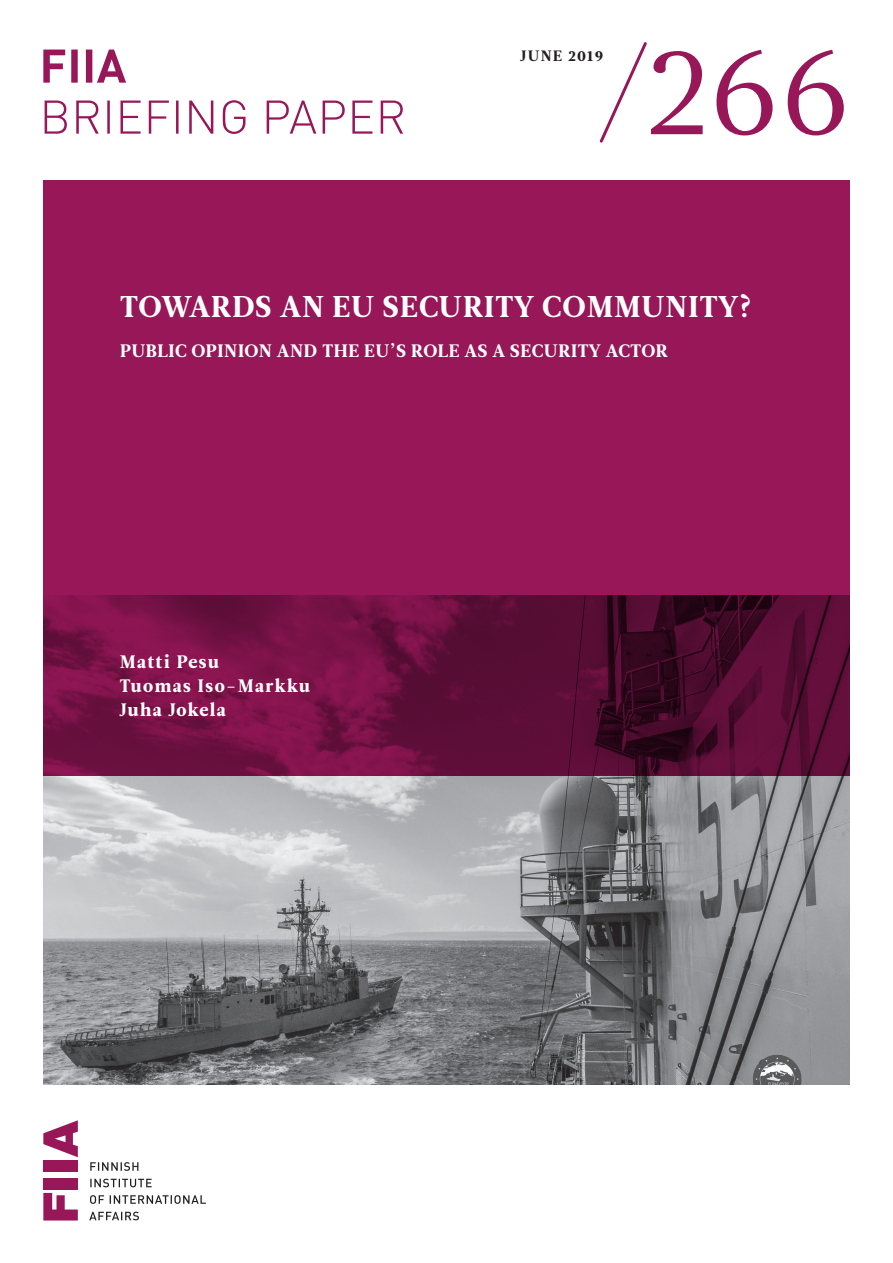
<style>
.page{position:relative;width:893px;height:1263px;background:#fff}
.page>*{position:absolute;margin:0;border:0;box-sizing:border-box;transform-origin:0 0}
.t1{font:126px "Leitura News Roman 1";color:#971758}
.t2{font:30px "Leitura News Roman 4";letter-spacing:.035em;color:#fff}
.t3{font:18px "Leitura News Roman 4";letter-spacing:.035em;color:#fff}
.t4{font:18px/24px "Leitura News Roman 4";letter-spacing:.08em;color:#fff}
.t5{font:15px "Leitura News Roman 4";letter-spacing:.085em;color:#231f20}
</style>
<div class="page">
<svg style="left:45px;top:100px;width:358px;height:34px"></svg>
<svg style="left:43px;top:50px;width:83px;height:33px"></svg>
<svg style="left:89px;top:1212px;width:50px;height:8px"></svg>
<svg style="left:90px;top:1195px;width:116px;height:9px"></svg>
<svg style="left:90px;top:1179px;width:62px;height:8px"></svg>
<svg style="left:90px;top:1162px;width:48px;height:9px"></svg>
<div style="left:43px;top:1178px;width:35px;height:11px;background:#971758"></div>
<svg style="left:43px;top:1193px;width:35px;height:27px"></svg>
<div style="left:43px;top:1161px;width:35px;height:11px;background:#971758"></div>
<svg style="left:43px;top:1120px;width:35px;height:37px"></svg>
<img style="left:43px;top:775px;width:806px;height:309px">
<svg style="left:43px;top:180px;width:807px;height:595px;background:#87144f"></svg>
<svg style="left:599px;top:42px;width:48px;height:101px"></svg>
<p class="t5" style="left:521px;top:47px;width:84px">JUNE 2019</p>
<h1 class="t1" style="left:645px;top:17px;width:208px">266</h1>
<h2 class="t2" style="left:120px;top:289px;width:633px">TOWARDS AN EU SECURITY COMMUNITY?</h2>
<p class="t3" style="left:120px;top:340px;width:549px">PUBLIC OPINION AND THE EU’S ROLE AS A SECURITY ACTOR</p>
<p class="t4" style="left:120px;top:650px;width:192px">Matti Pesu<br>Tuomas Iso-Markku<br>Juha Jokela</p>
</div>
